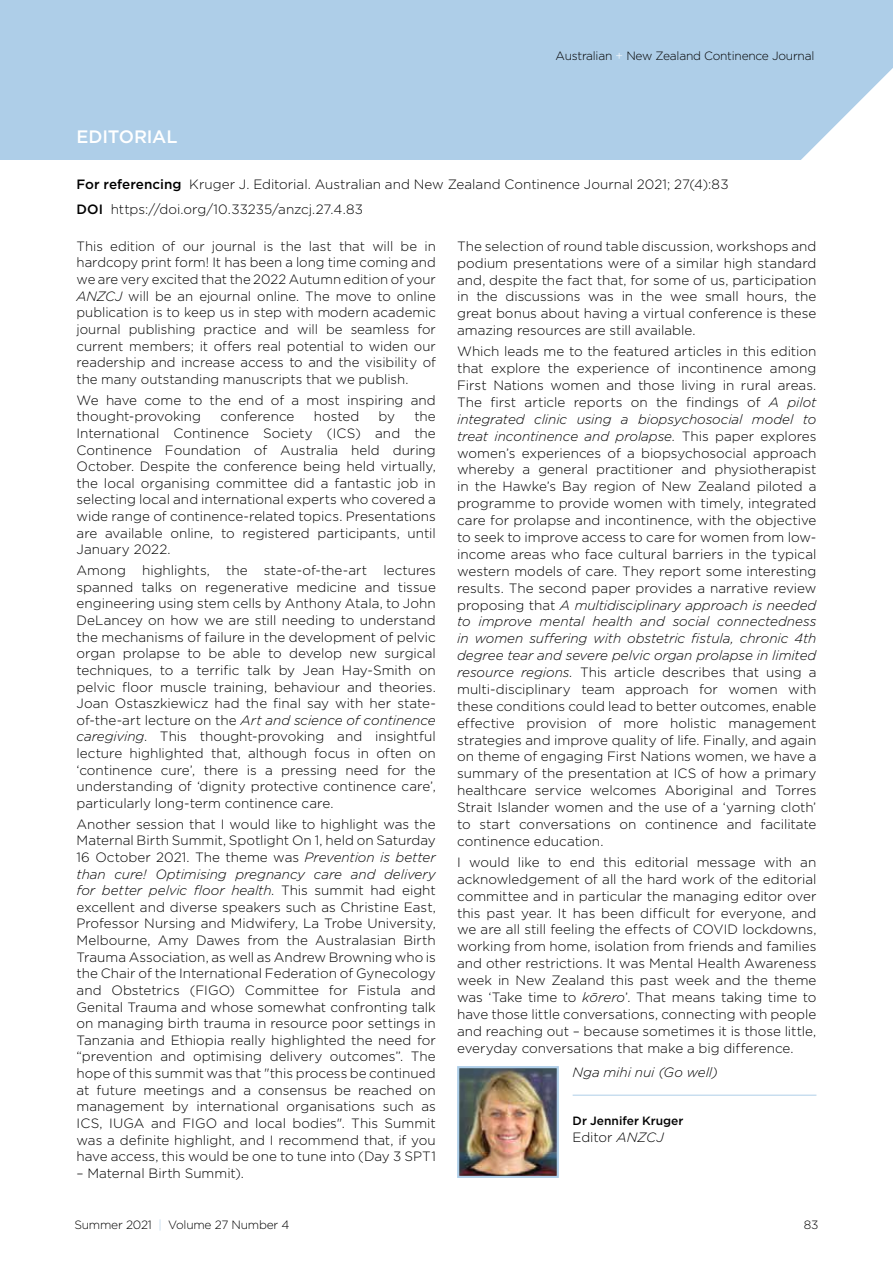
<style>
.page{position:relative;width:893px;height:1263px;background:#fff}
.page>*{position:absolute;margin:0;border:0;box-sizing:border-box;transform-origin:0 0}
.t1{font:500 18px "Gotham";letter-spacing:-.01em;color:#fff}
.t2{font:300 13.5px/16.6px "Gotham";color:#000;text-align:justify}
.t3{font:italic 300 13.5px "Gotham";letter-spacing:-.005em;color:#000}
.t4{font:300 12px "Gotham";letter-spacing:-.02em;color:#000}
.t5{font:500 12px "Gotham";color:#000}
.s1{color:#fff}
.s2{font-weight:500}
.s3{font-style:italic}
.s4{color:#aecee8}
</style>
<div class="page">
<div style="left:0;top:0;width:893px;height:160px;background:#aecee8"></div>
<svg style="left:801px;top:68px;width:92px;height:92px"></svg>
<img style="left:460px;top:1069px;width:96px;height:106px">
<div style="left:457px;top:1066px;width:102px;height:112px;border:2px solid #aecee8"></div>
<hr style="left:573px;top:1095px;width:243px;height:1px;background:#aecee8">
<h1 class="t1" style="left:77px;top:127px;width:102px">EDITORIAL</h1>
<p class="t4" style="left:556px;top:49px;width:260px">Australian <span class="s1">+</span> New Zealand Continence Journal</p>
<p class="t2" style="left:77px;top:171px;width:653px;line-height:25.3px"><span class="s2">For referencing</span> Kruger J. Editorial. Australian and New Zealand Continence Journal 2021; 27(4):83<br><span class="s2">DOI</span> https://doi.org/10.33235/anzcj.27.4.83</p>
<p class="t2" style="left:77px;top:238px;width:361px">This edition of our journal is the last that will be in hardcopy print form! It has been a long time coming and we are very excited that the 2022 Autumn edition of your <span class="s3">ANZCJ</span> will be an ejournal online. The move to online publication is to keep us in step with modern academic journal publishing practice and will be seamless for current members; it offers real potential to widen our readership and increase access to and the visibility of the many outstanding manuscripts that we publish.</p>
<p class="t2" style="left:77px;top:391px;width:361px">We have come to the end of a most inspiring and thought-provoking</p>
<p class="t2" style="left:457px;top:237px;width:361px">The selection of round table discussion, workshops and podium presentations were of a similar high standard and, despite the fact that, for some of us, participation in the discussions was in the wee small hours, the great bonus about having a virtual conference is these amazing resources are still available.</p>
<p class="t2" style="left:457px;top:343px;width:361px">Which leads me to the featured articles in this edition that explore the experience of incontinence among First Nations women and those living in rural areas.<br>The first article reports on the findings of <span class="s3">A pilot integrated clinic using a biopsychosocial model to treat incontinence and prolapse.</span> This paper explores women’s experiences of a biopsychosocial approach whereby a general practitioner and physiotherapist in the Hawke’s Bay region of New Zealand piloted a programme to provide women with timely, integrated care for prolapse and incontinence, with the objective to seek to improve access to care for women from low&shy;income areas who face cultural barriers in the typical western models of care. They report some interesting results. The second paper provides a narrative review proposing that <span class="s3">A multidisciplinary approach is needed to improve mental health and social connectedness in women suffering with obstetric fistula, chronic 4th degree tear and severe pelvic organ prolapse in limited resource regions.</span> This article describes that using a multi-disciplinary team approach for women with these conditions could lead to better outcomes, enable effective provision of more holistic management strategies and improve quality of life. Finally, and again on theme of engaging First Nations women, we have a summary of the presentation at ICS of how a primary healthcare service welcomes Aboriginal and Torres Strait Islander women and the use of a ‘yarning cloth’ to start conversations on continence and facilitate continence education.</p>
<p class="t2" style="left:457px;top:853px;width:361px">I would like to end this editorial message with an acknowledgement of all the hard work of the editorial committee and in particular the managing editor over this past year. It has been difficult for everyone, and we are all still feeling the effects of COVID lockdowns, working from home, isolation from friends and families and other restrictions. It was Mental Health Awareness week in New Zealand this past week and the theme was ‘Take time to <span class="s3">kōrero</span>’. That means taking time to have those little conversations, connecting with people and reaching out – because sometimes it is those little, everyday conversations that make a big difference.</p>
<p class="t2" style="left:220px;top:408px;width:76px">conference</p>
<p class="t2" style="left:314px;top:408px;width:47px">hosted</p>
<p class="t2" style="left:379px;top:408px;width:18px">by</p>
<p class="t2" style="left:77px;top:408px;width:361px;text-indent:338px">the International Continence Society (ICS) and the Continence Foundation of Australia held during October. Despite the conference being held virtually, the local organising committee did a fantastic job in selecting local and international experts who covered a wide range of continence-related topics. Presentations are available online, to registered participants, until January 2022.</p>
<p class="t2" style="left:77px;top:562px;width:361px">Among highlights, the state-of-the-art lectures spanned talks on regenerative medicine and tissue engineering using stem cells by Anthony Atala, to John DeLancey on how we are still needing to understand the mechanisms of failure in the development of pelvic organ prolapse to be able to develop new surgical techniques, to a terrific talk by Jean Hay-Smith on pelvic floor muscle training, behaviour and theories.<br>Joan Ostaszkiewicz had the final say with her state&shy;of-the-art lecture on the <span class="s3">Art and science of continence caregiving</span>. This thought-provoking and insightful lecture highlighted that, although focus in often on ‘continence cure’, there is a pressing need for the understanding of ‘dignity protective continence care’, particularly long-term continence care.</p>
<p class="t2" style="left:77px;top:815px;width:361px">Another session that I would like to highlight was the Maternal Birth Summit, Spotlight On 1, held on Saturday 16 October 2021. The theme was <span class="s3">Prevention is better than cure! Optimising pregnancy care and delivery for better pelvic floor health</span>. This summit had eight excellent and diverse speakers such as Christine East, Professor Nursing and Midwifery, La Trobe University, Melbourne, Amy Dawes from the Australasian Birth Trauma Association, as well as Andrew Browning who is the Chair of the International Federation of Gynecology and Obstetrics (FIGO) Committee for Fistula and Genital Trauma and whose somewhat confronting talk on managing birth trauma in resource poor settings in Tanzania and Ethiopia really highlighted the need for “prevention and optimising delivery outcomes”. The hope of this summit was that "this process be continued at future meetings and a consensus be reached on management by international organisations such as ICS, IUGA and FIGO and local bodies". This Summit was a definite highlight, and I recommend that, if you have access, this would be one to tune into (Day 3 SPT1</p>
<p class="t2" style="left:77px;top:1164px;width:169px">– Maternal Birth Summit).</p>
<p class="t3" style="left:573px;top:1063px;width:147px">Nga mihi nui (Go well)</p>
<p class="t5" style="left:573px;top:1114px;width:112px">Dr Jennifer Kruger</p>
<p class="t2" style="left:573px;top:1129px;width:93px">Editor <span class="s3">ANZCJ</span></p>
<p class="t4" style="left:74px;top:1218px;width:217px">Summer 2021 <span class="s4">|</span> Volume 27 Number 4</p>
<p class="t4" style="left:804px;top:1218px;width:16px">83</p>
</div>
